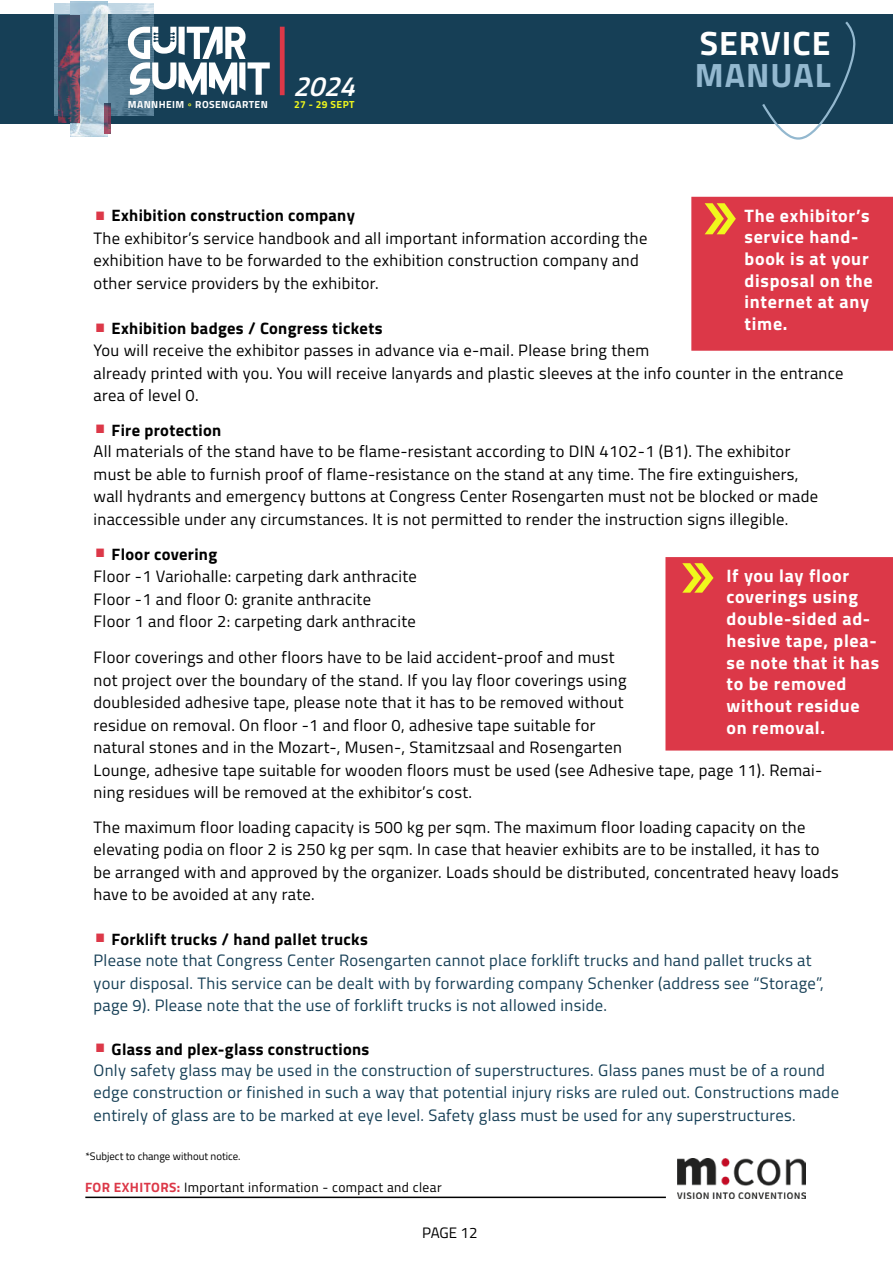
<style>
.page{position:relative;width:893px;height:1263px;background:#fff}
.page>*{position:absolute;margin:0;border:0;box-sizing:border-box;transform-origin:0 0}
.t1{font:700 33.75px "Titillium Web";letter-spacing:.03em;color:#fff}
.t2{font:700 33.75px "Titillium Web";letter-spacing:.03em;color:#93b8cf}
.t3{font:italic 600 27.9px "Titillium Web";color:#fff}
.t4{font:700 18px/21.8px "Titillium Web";letter-spacing:.04em;color:#fff}
.t5{font:16.5px/22.5px "Titillium Web";letter-spacing:.02em;color:#000}
.t6{font:16.5px/21px "Titillium Web";letter-spacing:.02em;color:#163f56}
.t7{font:15.15px "Titillium Web";letter-spacing:-.005em;color:#000}
.t8{font:13.5px "Titillium Web";letter-spacing:.03em;color:#000}
.t9{font:10.8px "Titillium Web";color:#000}
.t10{font:700 10.2px "Titillium Web";letter-spacing:.04em;color:#fff}
.t11{font:700 10.2px "Titillium Web";letter-spacing:.04em;color:#f0f71c}
.s1{font-weight:700;font-size:30px;color:#dc3848}
.s2{font-weight:700}
.s3{font-weight:700;color:#000}
.s4{font-weight:700;color:#dc3848}
</style>
<div class="page">
<div style="left:0;top:14px;width:893px;height:109px;background:#163f56"></div>
<img style="left:55px;top:4px;width:98px;height:111px">
<img style="left:71px;top:1px;width:37px;height:135px">
<img style="left:105px;top:103px;width:6px;height:30px">
<img style="left:58px;top:16px;width:21px;height:107px">
<svg style="left:128px;top:27px;width:142px;height:68px"></svg>
<div style="left:280px;top:27px;width:5px;height:68px;background:#dc3848"></div>
<svg style="left:760px;top:21px;width:96px;height:119px"></svg>
<img style="left:678px;top:1158px;width:127px;height:40px">
<hr style="left:85px;top:1196px;width:581px;height:2px;background:#000">
<div style="left:691px;top:197px;width:202px;height:154px;background:#dc3848"></div>
<div style="left:668px;top:559px;width:223px;height:189px;background:#dc3848"></div>
<div style="left:665px;top:557px;width:228px;height:193px;border:5px solid #dc3848"></div>
<svg style="left:682px;top:563px;width:31px;height:30px"></svg>
<p class="t10" style="left:128px;top:96px;width:141px">MANNHEIM <sub>°</sub> ROSENGARTEN</p>
<h2 class="t3" style="left:293px;top:65px;width:73px">2024</h2>
<p class="t11" style="left:294px;top:96px;width:62px">27 - 29 SEPT</p>
<h1 class="t1" style="left:700px;top:18px;width:132px">SERVICE</h1>
<h1 class="t2" style="left:695px;top:50px;width:137px">MANUAL</h1>
<p class="t4" style="left:744px;top:203px;width:130px">The exhibitor’s service hand&shy;book is at your disposal on the internet at any time.</p>
<p class="t5" style="left:94px;top:203px;width:555px"><span class="s1">•</span> <span class="s2">Exhibition construction company<br></span>The exhibitor’s service handbook and all important information according the exhibition have to be forwarded to the exhibition construction company and other service providers by the exhibitor.</p>
<p class="t5" style="left:94px;top:316px;width:751px"><span class="s1">•</span> <span class="s2">Exhibition badges / Congress tickets<br></span>You will receive the exhibitor passes in advance via e-mail. Please bring them<br>already printed with you. You will receive lanyards and plastic sleeves at the info counter in the entrance area of level 0.</p>
<p class="t5" style="left:94px;top:419px;width:698px;line-height:21px"><span class="s1">•</span> <span class="s2">Fire protection<br></span>All materials of the stand have to be flame-resistant according to DIN 4102-1 (B1). The exhibitor</p>
<p class="t5" style="left:94px;top:462px;width:726px">must be able to furnish proof of flame-resistance on the stand at any time. The fire extinguishers, wall hydrants and emergency buttons at Congress Center Rosengarten must not be blocked or made inaccessible under any circumstances. It is not permitted to render the instruction signs illegible.</p>
<p class="t5" style="left:94px;top:542px;width:325px"><span class="s1">•</span> <span class="s2">Floor covering<br></span>Floor -1 Variohalle: carpeting dark anthracite Floor -1 and floor 0: granite anthracite<br>Floor 1 and floor 2: carpeting dark anthracite</p>
<p class="t5" style="left:94px;top:645px;width:730px">Floor coverings and other floors have to be laid accident-proof and must<br>not project over the boundary of the stand. If you lay floor coverings using<br>doublesided adhesive tape, please note that it has to be removed without<br>residue on removal. On floor -1 and floor 0, adhesive tape suitable for<br>natural stones and in the Mozart-, Musen-, Stamitzsaal and Rosengarten<br>Lounge, adhesive tape suitable for wooden floors must be used (see Adhesive tape, page 11). Remai&shy;ning residues will be removed at the exhibitor’s cost.</p>
<p class="t5" style="left:94px;top:815px;width:747px">The maximum floor loading capacity is 500 kg per sqm. The maximum floor loading capacity on the elevating podia on floor 2 is 250 kg per sqm. In case that heavier exhibits are to be installed, it has to be arranged with and approved by the organizer. Loads should be distributed, concentrated heavy loads have to be avoided at any rate.</p>
<p class="t6" style="left:94px;top:928px;width:720px"><span class="s1">•</span> <span class="s3">Forklift trucks / hand pallet trucks<br></span>Please note that Congress Center Rosengarten cannot place forklift trucks and hand pallet trucks at</p>
<p class="t6" style="left:94px;top:971px;width:732px;line-height:22.5px">your disposal. This service can be dealt with by forwarding company Schenker (address see “Storage”, page 9). Please note that the use of forklift trucks is not allowed inside.</p>
<p class="t6" style="left:94px;top:1037px;width:733px"><span class="s1">•</span> <span class="s3">Glass and plex-glass constructions<br></span>Only safety glass may be used in the construction of superstructures. Glass panes must be of a round</p>
<p class="t6" style="left:94px;top:1080px;width:747px;line-height:22.5px">edge construction or finished in such a way that potential injury risks are ruled out. Constructions made entirely of glass are to be marked at eye level. Safety glass must be used for any superstructures.</p>
<p class="t4" style="left:726px;top:563px;width:154px">If you lay floor coverings using double-sided ad&shy;hesive tape, plea&shy;se note that it has to be removed without residue on removal.</p>
<p class="t9" style="left:85px;top:1149px;width:157px">*Subject to change without notice.</p>
<p class="t8" style="left:85px;top:1177px;width:358px"><span class="s4">FOR EXHITORS:</span> Important information - compact and clear</p>
<p class="t7" style="left:422px;top:1221px;width:57px">PAGE 12</p>
</div>
